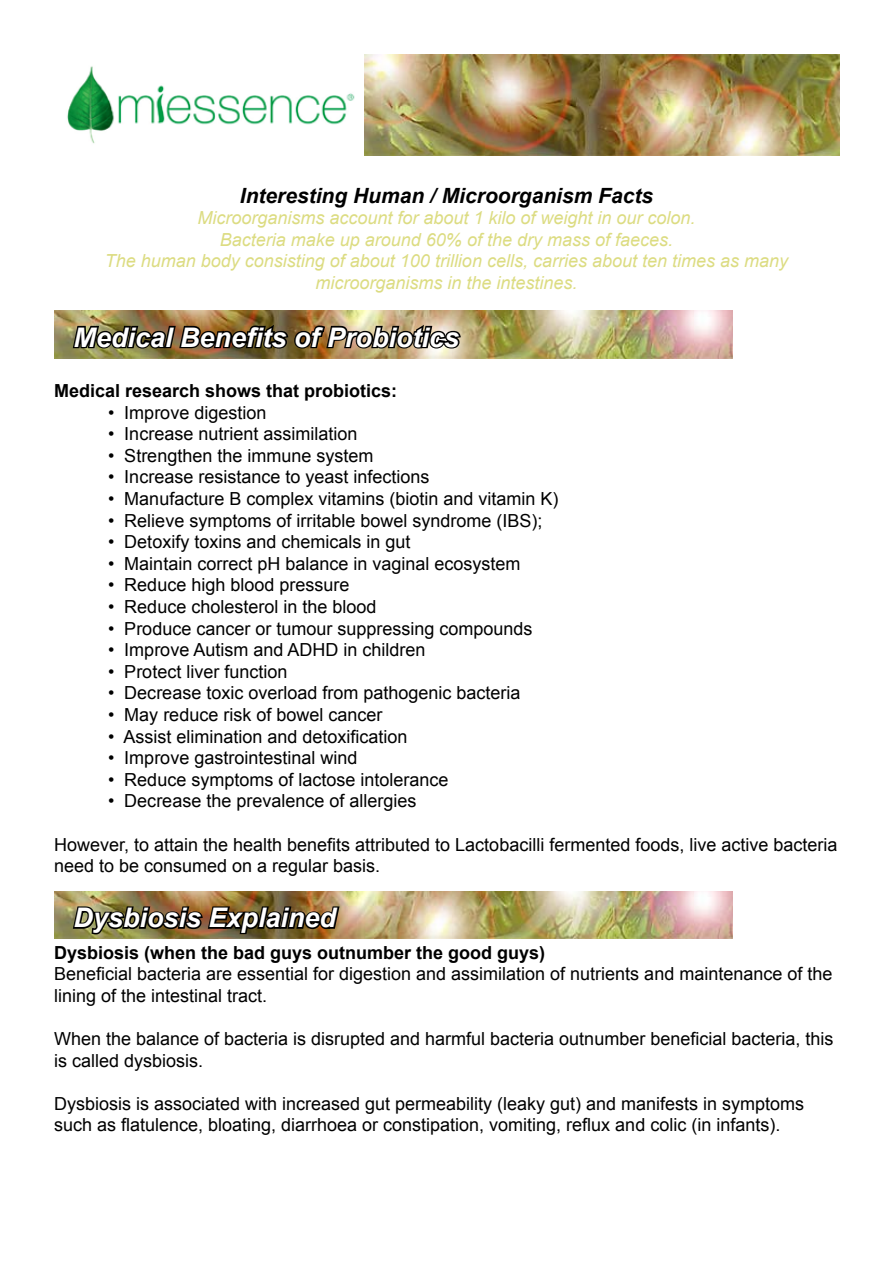
<style>
.page{position:relative;width:893px;height:1263px;background:#fff}
.page>*{position:absolute;margin:0;border:0;box-sizing:border-box;transform-origin:0 0}
.t1{font:italic 700 27px "Arial";color:#fff}
.t2{font:italic 700 21px "Arial";color:#000}
.t3{font:18px/21.6px "Arial";color:#000}
.t4{font:italic 18px/21.6px "Arial";color:#dcdc82;text-align:center}
.t5{font:700 18px "Arial";color:#000}
</style>
<div class="page">
<img style="left:67px;top:54px;width:772px;height:102px">
<img style="left:54px;top:310px;width:678px;height:48px">
<img style="left:71px;top:310px;width:392px;height:43px">
<img style="left:54px;top:891px;width:678px;height:48px">
<img style="left:71px;top:904px;width:270px;height:35px">
<p class="t2" style="left:240px;top:181px;width:415px">Interesting Human / Microorganism Facts</p>
<p class="t4" style="left:105px;top:207px;width:685px">Microorganisms account for about 1 kilo of weight in our colon.<br>Bacteria make up around 60% of the dry mass of faeces.<br>The human body consisting of about 100 trillion cells, carries about ten times as many microorganisms in the intestines.</p>
<h1 class="t1" style="left:74px;top:320px;width:387px">Medical Benefits of Probiotics</h1>
<p class="t5" style="left:54px;top:379px;width:345px">Medical research shows that probiotics:</p>
<p class="t3" style="left:108px;top:402px;width:160px">• Improve digestion</p>
<p class="t3" style="left:108px;top:423px;width:251px">• Increase nutrient assimilation</p>
<p class="t3" style="left:108px;top:445px;width:267px">• Strengthen the immune system</p>
<p class="t3" style="left:108px;top:466px;width:323px">• Increase resistance to yeast infections</p>
<p class="t3" style="left:108px;top:488px;width:452px">• Manufacture B complex vitamins (biotin and vitamin K)</p>
<p class="t3" style="left:108px;top:510px;width:436px">• Relieve symptoms of irritable bowel syndrome (IBS);</p>
<p class="t3" style="left:108px;top:531px;width:304px">• Detoxify toxins and chemicals in gut</p>
<p class="t3" style="left:108px;top:553px;width:414px">• Maintain correct pH balance in vaginal ecosystem</p>
<p class="t3" style="left:108px;top:574px;width:243px">• Reduce high blood pressure</p>
<p class="t3" style="left:108px;top:596px;width:270px">• Reduce cholesterol in the blood</p>
<p class="t3" style="left:108px;top:618px;width:426px">• Produce cancer or tumour suppressing compounds</p>
<p class="t3" style="left:108px;top:639px;width:319px">• Improve Autism and ADHD in children</p>
<p class="t3" style="left:108px;top:661px;width:181px">• Protect liver function</p>
<p class="t3" style="left:108px;top:682px;width:414px">• Decrease toxic overload from pathogenic bacteria</p>
<p class="t3" style="left:108px;top:704px;width:276px">• May reduce risk of bowel cancer</p>
<p class="t3" style="left:108px;top:726px;width:301px">• Assist elimination and detoxification</p>
<p class="t3" style="left:108px;top:747px;width:251px">• Improve gastrointestinal wind</p>
<p class="t3" style="left:108px;top:769px;width:342px">• Reduce symptoms of lactose intolerance</p>
<p class="t3" style="left:108px;top:790px;width:310px">• Decrease the prevalence of allergies</p>
<p class="t3" style="left:54px;top:834px;width:785px">However, to attain the health benefits attributed to Lactobacilli fermented foods, live active bacteria need to be consumed on a regular basis.</p>
<h1 class="t1" style="left:74px;top:900px;width:264px">Dysbiosis Explained</h1>
<p class="t5" style="left:54px;top:940px;width:493px">Dysbiosis (when the bad guys outnumber the good guys)</p>
<p class="t3" style="left:54px;top:963px;width:780px">Beneficial bacteria are essential for digestion and assimilation of nutrients and maintenance of the lining of the intestinal tract.</p>
<p class="t3" style="left:54px;top:1028px;width:781px">When the balance of bacteria is disrupted and harmful bacteria outnumber beneficial bacteria, this is called dysbiosis.</p>
<p class="t3" style="left:54px;top:1093px;width:752px">Dysbiosis is associated with increased gut permeability (leaky gut) and manifests in symptoms such as flatulence, bloating, diarrhoea or constipation, vomiting, reflux and colic (in infants).</p>
</div>
